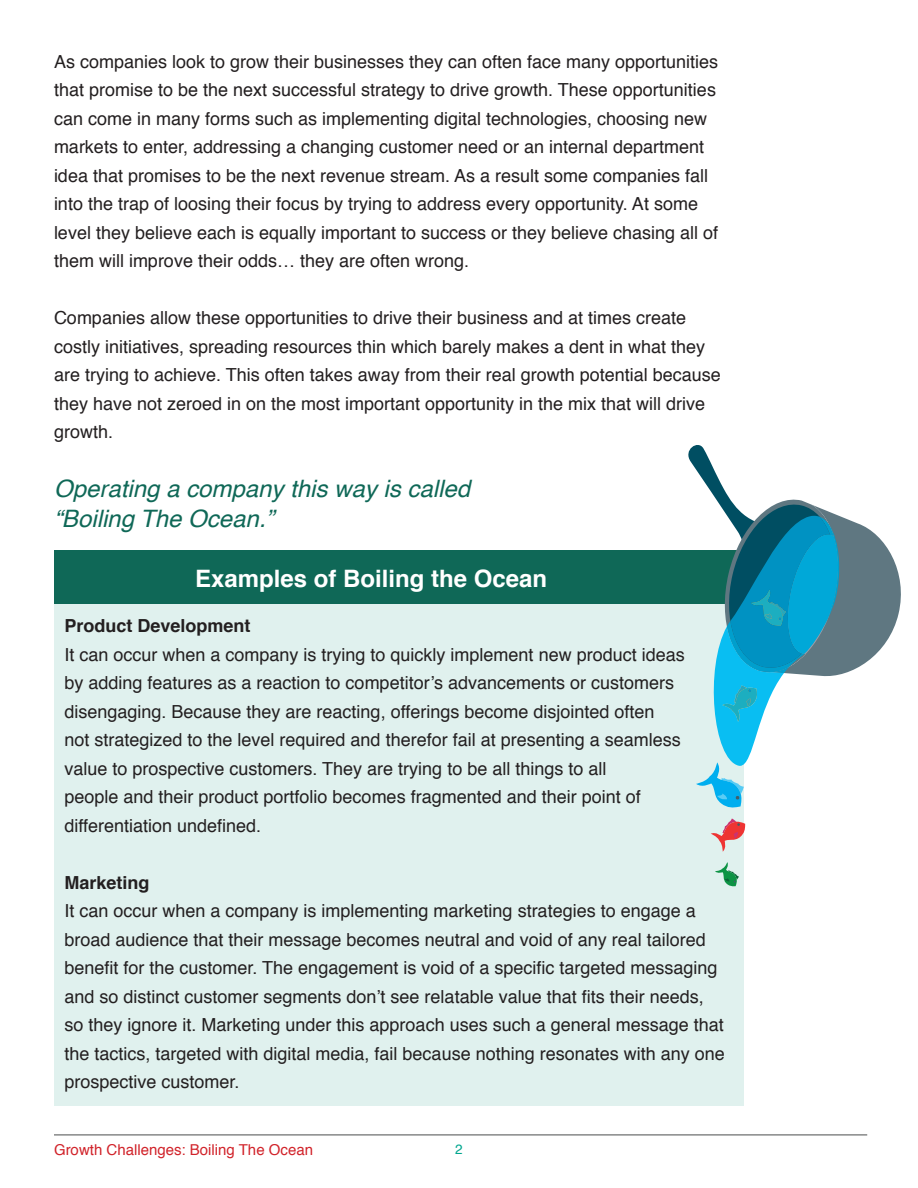
<style>
.page{position:relative;width:918px;height:1188px;background:#fff}
.page>*{position:absolute;margin:0;border:0;box-sizing:border-box;transform-origin:0 0}
.t1{font:italic 24px/30px "Helvetica";color:#0f6857}
.t2{font:700 24px "Helvetica";color:#fff}
.t3{font:18px/28.5px "Helvetica";color:#231f20}
.t4{font:700 18px "Helvetica";color:#231f20}
.t5{font:15px "Helvetica";color:#d1232a}
.t6{font:13.5px "Helvetica";color:#00a68e}
</style>
<div class="page">
<hr style="left:54px;top:1135px;width:813px;height:1px;background:#4b4c4d">
<div style="left:54px;top:604px;width:690px;height:502px;background:#e0f1ee"></div>
<div style="left:54px;top:550px;width:690px;height:54px;background:#0f6857"></div>
<svg style="left:711px;top:819px;width:34px;height:33px"></svg>
<svg style="left:715px;top:862px;width:24px;height:24px"></svg>
<svg style="left:688px;top:445px;width:213px;height:363px"></svg>
<p class="t3" style="left:54px;top:47px;width:666px">As companies look to grow their businesses they can often face many opportunities that promise to be the next successful strategy to drive growth. These opportunities can come in many forms such as implementing digital technologies, choosing new markets to enter, addressing a changing customer need or an internal department idea that promises to be the next revenue stream. As a result some companies fall into the trap of loosing their focus by trying to address every opportunity. At some level they believe each is equally important to success or they believe chasing all of them will improve their odds… they are often wrong.</p>
<p class="t3" style="left:54px;top:304px;width:668px">Companies allow these opportunities to drive their business and at times create costly initiatives, spreading resources thin which barely makes a dent in what they are trying to achieve. This often takes away from their real growth potential because they have not zeroed in on the most important opportunity in the mix that will drive growth.</p>
<p class="t1" style="left:54px;top:474px;width:418px">Operating a company this way is called “Boiling The Ocean.”</p>
<p class="t2" style="left:195px;top:560px;width:354px">Examples of Boiling the Ocean</p>
<p class="t4" style="left:64px;top:611px;width:188px">Product Development</p>
<p class="t3" style="left:64px;top:641px;width:622px">It can occur when a company is trying to quickly implement new product ideas by adding features as a reaction to competitor’s advancements or customers</p>
<p class="t3" style="left:64px;top:698px;width:618px">disengaging. Because they are reacting, offerings become disjointed often not strategized to the level required and therefor fail at presenting a seamless value to prospective customers. They are trying to be all things to all<br>people and their product portfolio becomes fragmented and their point of differentiation undefined.</p>
<p class="t4" style="left:64px;top:868px;width:87px">Marketing</p>
<p class="t3" style="left:64px;top:897px;width:662px">It can occur when a company is implementing marketing strategies to engage a broad audience that their message becomes neutral and void of any real tailored benefit for the customer. The engagement is void of a specific targeted messaging and so distinct customer segments don’t see relatable value that fits their needs, so they ignore it. Marketing under this approach uses such a general message that the tactics, targeted with digital media, fail because nothing resonates with any one prospective customer.</p>
<p class="t5" style="left:54px;top:1138px;width:261px">Growth Challenges: Boiling The Ocean</p>
<p class="t6" style="left:455px;top:1138px;width:9px">2</p>
</div>
